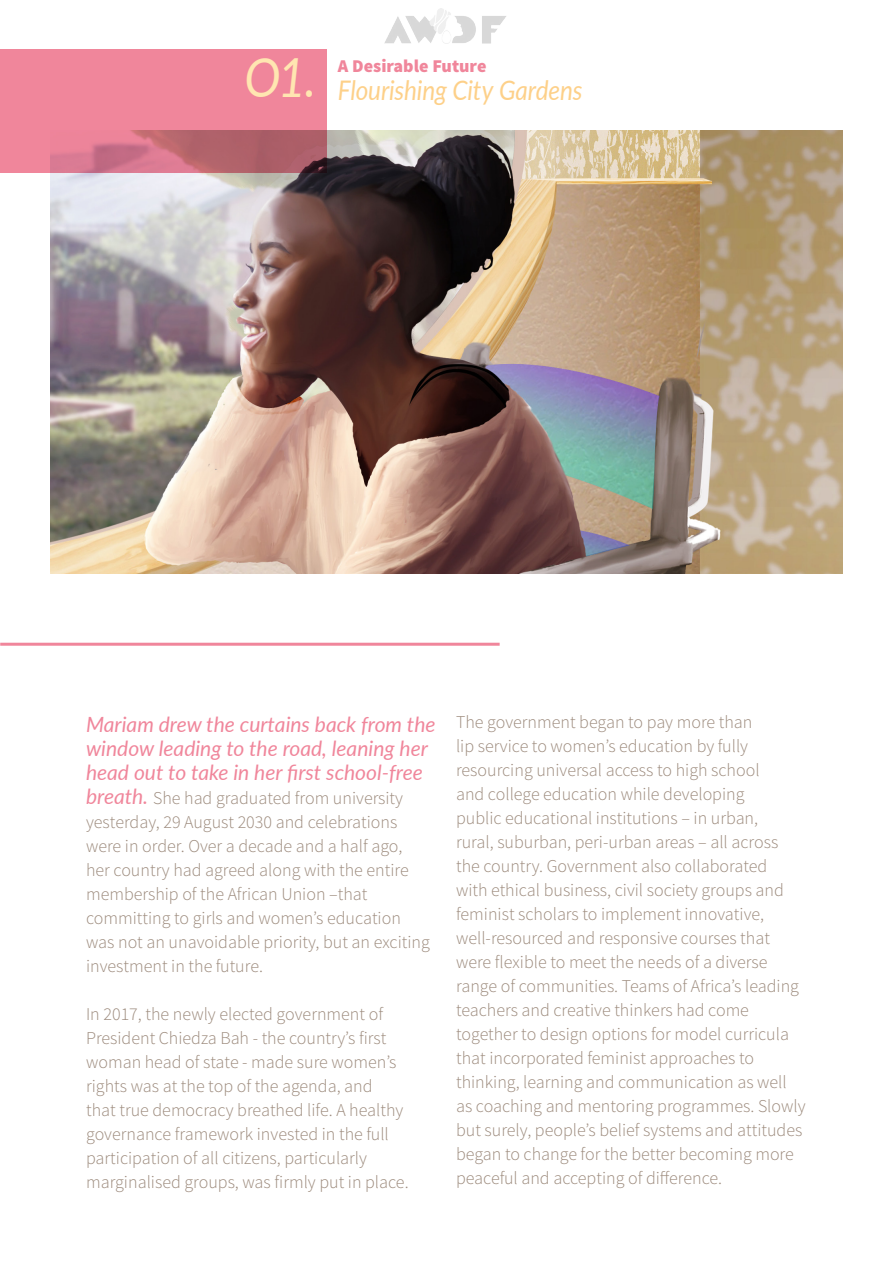
<style>
.page{position:relative;width:893px;height:1263px;background:#fff}
.page>*{position:absolute;margin:0;border:0;box-sizing:border-box;transform-origin:0 0}
.t1{font:italic 27px "Lato";letter-spacing:-.005em;color:#fdd089;scale:.9 1}
.t2{font:italic 21px/24px "Lato";color:#f0869b}
.t3{font:300 18px/24px "Source Sans Pro";color:#9c8a7c}
.t4{font:900 18px "Source Sans Pro";color:#f0869b}
.s1{font-size:54px;color:#ffe6b1}
.s2{font-family:"Lato";font-weight:400;font-style:italic;font-size:21px;color:#f0869b}
</style>
<div class="page">
<img style="left:51px;top:130px;width:791px;height:444px">
<svg style="left:0;top:49px;width:327px;height:124px;background:#e17d91"></svg>
<hr style="left:0;top:643px;width:500px;height:3px;background:#f0869b">
<img style="left:384px;top:9px;width:122px;height:35px">
<h1 class="t1" style="left:244px;top:71px;width:377px"><span class="s1">O1.</span> Flourishing City Gardens</h1>
<p class="t4" style="left:338px;top:54px;width:150px">A Desirable Future</p>
<p class="t2" style="left:86px;top:711px;width:351px">Mariam drew the curtains back from the window leading to the road, leaning her head out to take in her first school-free</p>
<p class="t3" style="left:86px;top:786px;width:345px"><span class="s2">breath.</span> She had graduated from university yesterday, 29 August 2030 and celebrations were in order. Over a decade and a half ago, her country had agreed along with the entire membership of the African Union –that committing to girls and women’s education was not an unavoidable priority, but an exciting investment in the future.</p>
<p class="t3" style="left:86px;top:1002px;width:324px">In 2017, the newly elected government of President Chiedza Bah - the country’s first woman head of state - made sure women’s rights was at the top of the agenda, and<br>that true democracy breathed life. A healthy governance framework invested in the full participation of all citizens, particularly marginalised groups, was firmly put in place.</p>
<p class="t3" style="left:456px;top:710px;width:351px">The government began to pay more than<br>lip service to women’s education by fully resourcing universal access to high school<br>and college education while developing<br>public educational institutions – in urban,<br>rural, suburban, peri-urban areas – all across the country. Government also collaborated<br>with ethical business, civil society groups and feminist scholars to implement innovative, well-resourced and responsive courses that were flexible to meet the needs of a diverse range of communities. Teams of Africa’s leading teachers and creative thinkers had come together to design options for model curricula that incorporated feminist approaches to thinking, learning and communication as well as coaching and mentoring programmes. Slowly but surely, people’s belief systems and attitudes began to change for the better becoming more peaceful and accepting of difference.</p>
</div>
